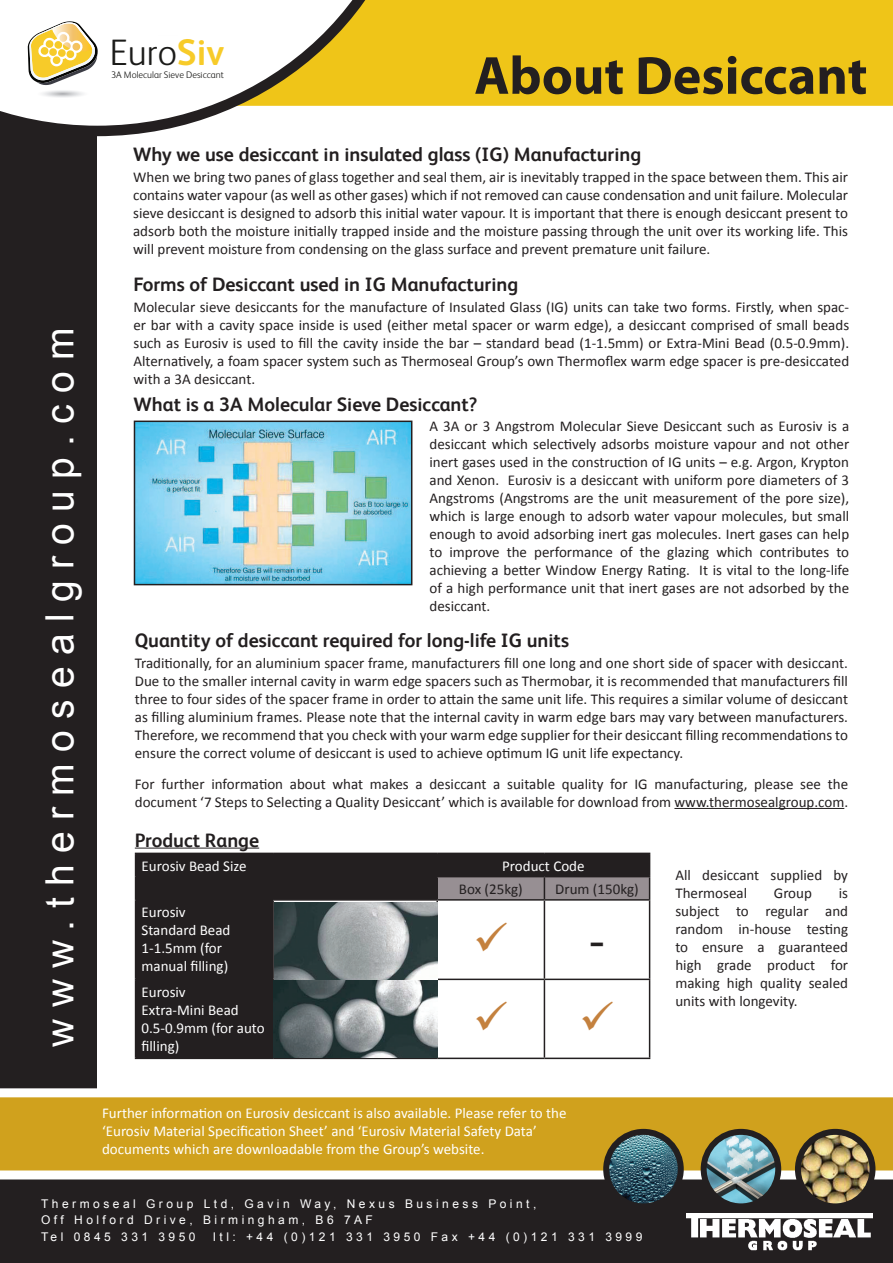
<style>
.page{position:relative;width:893px;height:1263px;background:#fff}
.page>*{position:absolute;margin:0;border:0;box-sizing:border-box;transform-origin:0 0}
.t1{font:700 54px "Myriad Pro";color:#231f20}
.t2{font:45px "Arial";color:#231f20}
.t3{font:39px "Arial";letter-spacing:.29em;color:#fff}
.t4{font:300 36.9px "FS Albert";color:#1b1b19}
.t5{font:700 19.5px "FS Albert";color:#231f20}
.t6{font:15px/18px "Calibri";color:#231f20;text-align:justify}
.t7{font:15px/18px "Calibri";color:#fff}
.t8{font:12px/16.5px "Arial";letter-spacing:.29em;color:#fff}
.t9{font:300 9.6px "FS Albert";color:#1b1b19}
.s1{font-weight:700;color:#f7cb29}
.s2{color:#c4813e}
</style>
<div class="page">
<div style="left:0;top:1165px;width:893px;height:98px;background:#231f20"></div>
<div style="left:0;top:106px;width:97px;height:1157px;background:#231f20"></div>
<svg style="left:0;top:1088px;width:893px;height:91px;background:#d8b249"></svg>
<div style="left:420px;top:0;width:473px;height:106px;background:#efc518"></div>
<img style="left:686px;top:1213px;width:187px;height:38px">
<svg style="left:0;top:0;width:420px;height:136px"></svg>
<img style="left:798px;top:1132px;width:74px;height:74px;border-radius:37px">
<div style="left:795px;top:1129px;width:80px;height:80px;border:6px solid #231f20;border-radius:50%"></div>
<img style="left:606px;top:1132px;width:75px;height:74px;border-radius:37px">
<div style="left:603px;top:1129px;width:81px;height:80px;border:6px solid #231f20;border-radius:50%"></div>
<img style="left:704px;top:1132px;width:73px;height:70px">
<div style="left:701px;top:1129px;width:80px;height:80px;border:6px solid #231f20;border-radius:50%"></div>
<svg style="left:28px;top:21px;width:70px;height:78px"></svg>
<hr style="left:135px;top:847px;width:124px;height:1px;background:#231f20">
<div style="left:136px;top:854px;width:136px;height:203px;background:#231f20"></div>
<hr style="left:135px;top:853px;width:138px;height:1px;background:#231f20">
<hr style="left:437px;top:853px;width:107px;height:1px;background:#231f20">
<hr style="left:544px;top:853px;width:106px;height:1px;background:#231f20">
<svg style="left:135px;top:854px;width:1px;height:45px"></svg>
<hr style="left:135px;top:899px;width:138px;height:2px;background:#231f20">
<hr style="left:135px;top:901px;width:1px;height:77px;background:#231f20">
<hr style="left:272px;top:901px;width:2px;height:77px;background:#231f20">
<hr style="left:135px;top:978px;width:138px;height:2px;background:#231f20">
<hr style="left:135px;top:980px;width:1px;height:77px;background:#231f20">
<hr style="left:272px;top:980px;width:2px;height:77px;background:#231f20">
<hr style="left:135px;top:1057px;width:138px;height:2px;background:#231f20">
<hr style="left:273px;top:1057px;width:164px;height:2px;background:#231f20">
<hr style="left:437px;top:1057px;width:107px;height:2px;background:#231f20">
<hr style="left:544px;top:1057px;width:106px;height:2px;background:#231f20">
<hr style="left:273px;top:853px;width:164px;height:1px;background:#231f20">
<hr style="left:272px;top:854px;width:2px;height:23px;background:#231f20">
<hr style="left:272px;top:877px;width:2px;height:22px;background:#231f20">
<img style="left:137px;top:424px;width:272px;height:158px">
<div style="left:134px;top:421px;width:278px;height:164px;border:2px solid #231f20"></div>
<hr style="left:674px;top:808px;width:170px;height:1px;background:#231f20">
<svg style="left:151px;top:36px;width:33px;height:1px"></svg>
<svg style="left:273px;top:854px;width:377px;height:204px"></svg>
<h3 class="t4" style="left:110px;top:31px;width:116px">Euro<span class="s1">Siv</span></h3>
<p class="t9" style="left:111px;top:69px;width:114px">3A Molecular Sieve Desiccant</p>
<h1 class="t1" style="left:474px;top:40px;width:395px">About Desiccant</h1>
<h3 class="t3" style="left:34px;top:1047px;width:721px;rotate:-90deg">www.thermosealgroup.com</h3>
<h3 class="t5" style="left:133px;top:141px;width:510px">Why we use desiccant in insulated glass (IG) Manufacturing</h3>
<p class="t6" style="left:133px;top:168px;width:716px">When we bring two panes of glass together and seal them, air is inevitably trapped in the space between them. This air contains water vapour (as well as other gases) which if not removed can cause condensation and unit failure. Molecular sieve desiccant is designed to adsorb this initial water vapour. It is important that there is enough desiccant present to adsorb both the moisture initially trapped inside and the moisture passing through the unit over its working life. This will prevent moisture from condensing on the glass surface and prevent premature unit failure.</p>
<h3 class="t5" style="left:134px;top:271px;width:386px">Forms of Desiccant used in IG Manufacturing</h3>
<p class="t6" style="left:134px;top:298px;width:717px">Molecular sieve desiccants for the manufacture of Insulated Glass (IG) units can take two forms. Firstly, when spac&shy;er bar with a cavity space inside is used (either metal spacer or warm edge), a desiccant comprised of small beads such as Eurosiv is used to fill the cavity inside the bar – standard bead (1-1.5mm) or Extra-Mini Bead (0.5-0.9mm).<br>Alternatively, a foam spacer system such as Thermoseal Group’s own Thermoflex warm edge spacer is pre-desiccated with a 3A desiccant.</p>
<h3 class="t5" style="left:134px;top:391px;width:345px">What is a 3A Molecular Sieve Desiccant?</h3>
<p class="t6" style="left:429px;top:417px;width:421px">A 3A or 3 Angstrom Molecular Sieve Desiccant such as Eurosiv is a desiccant which selectively adsorbs moisture vapour and not other inert gases used in the construction of IG units – e.g. Argon, Krypton and Xenon. Eurosiv is a desiccant with uniform pore diameters of 3<br>Angstroms (Angstroms are the unit measurement of the pore size), which is large enough to adsorb water vapour molecules, but small enough to avoid adsorbing inert gas molecules. Inert gases can help to improve the performance of the glazing which contributes to achieving a better Window Energy Rating. It is vital to the long-life of a high performance unit that inert gases are not adsorbed by the desiccant.</p>
<h3 class="t5" style="left:135px;top:627px;width:436px">Quantity of desiccant required for long-life IG units</h3>
<p class="t6" style="left:135px;top:654px;width:715px">Traditionally, for an aluminium spacer frame, manufacturers fill one long and one short side of spacer with desiccant.<br>Due to the smaller internal cavity in warm edge spacers such as Thermobar, it is recommended that manufacturers fill three to four sides of the spacer frame in order to attain the same unit life. This requires a similar volume of desiccant as filling aluminium frames. Please note that the internal cavity in warm edge bars may vary between manufacturers.<br>Therefore, we recommend that you check with your warm edge supplier for their desiccant filling recommendations to ensure the correct volume of desiccant is used to achieve optimum IG unit life expectancy.</p>
<p class="t6" style="left:135px;top:775px;width:715px">For further information about what makes a desiccant a suitable quality for IG manufacturing, please see the document ‘7 Steps to Selecting a Quality Desiccant’ which is available for download from www.thermosealgroup.com.</p>
<h3 class="t5" style="left:135px;top:827px;width:126px">Product Range</h3>
<p class="t7" style="left:142px;top:857px;width:107px">Eurosiv Bead Size</p>
<p class="t7" style="left:502px;top:857px;width:84px">Product Code</p>
<p class="t6" style="left:459px;top:880px;width:65px">Box (25kg)</p>
<p class="t6" style="left:555px;top:880px;width:85px">Drum (150kg)</p>
<p class="t7" style="left:142px;top:903px;width:90px">Eurosiv<br>Standard Bead<br>1-1.5mm (for manual filling)</p>
<h2 class="t2" style="left:473px;top:911px;width:133px"><span class="s2">✓</span> -</h2>
<p class="t7" style="left:142px;top:983px;width:125px">Eurosiv<br>Extra-Mini Bead<br>0.5-0.9mm (for auto filling)</p>
<p class="t6" style="left:675px;top:866px;width:174px">All desiccant supplied by<br>Thermoseal</p>
<p class="t6" style="left:675px;top:884px;width:174px;text-indent:163px">is subject to regular and random in-house testing to ensure a guaranteed high grade product for making high quality sealed units with longevity.</p>
<p class="t6" style="left:774px;top:884px;width:40px">Group</p>
<p class="t7" style="left:102px;top:1104px;width:466px">Further information on Eurosiv desiccant is also available. Please refer to the ‘Eurosiv Material Specification Sheet’ and ‘Eurosiv Material Safety Data’ documents which are downloadable from the Group’s website.</p>
<p class="t8" style="left:41px;top:1195px;width:497px">Thermoseal Group Ltd, Gavin Way, Nexus Business Point,<br>Off Holford Drive, Birmingham, B6 7AF<br>Tel 0845 331 3950</p>
<p class="t8" style="left:213px;top:1228px;width:431px">Itl: +44 (0)121 331 3950 Fax +44 (0)121 331 3999</p>
</div>
